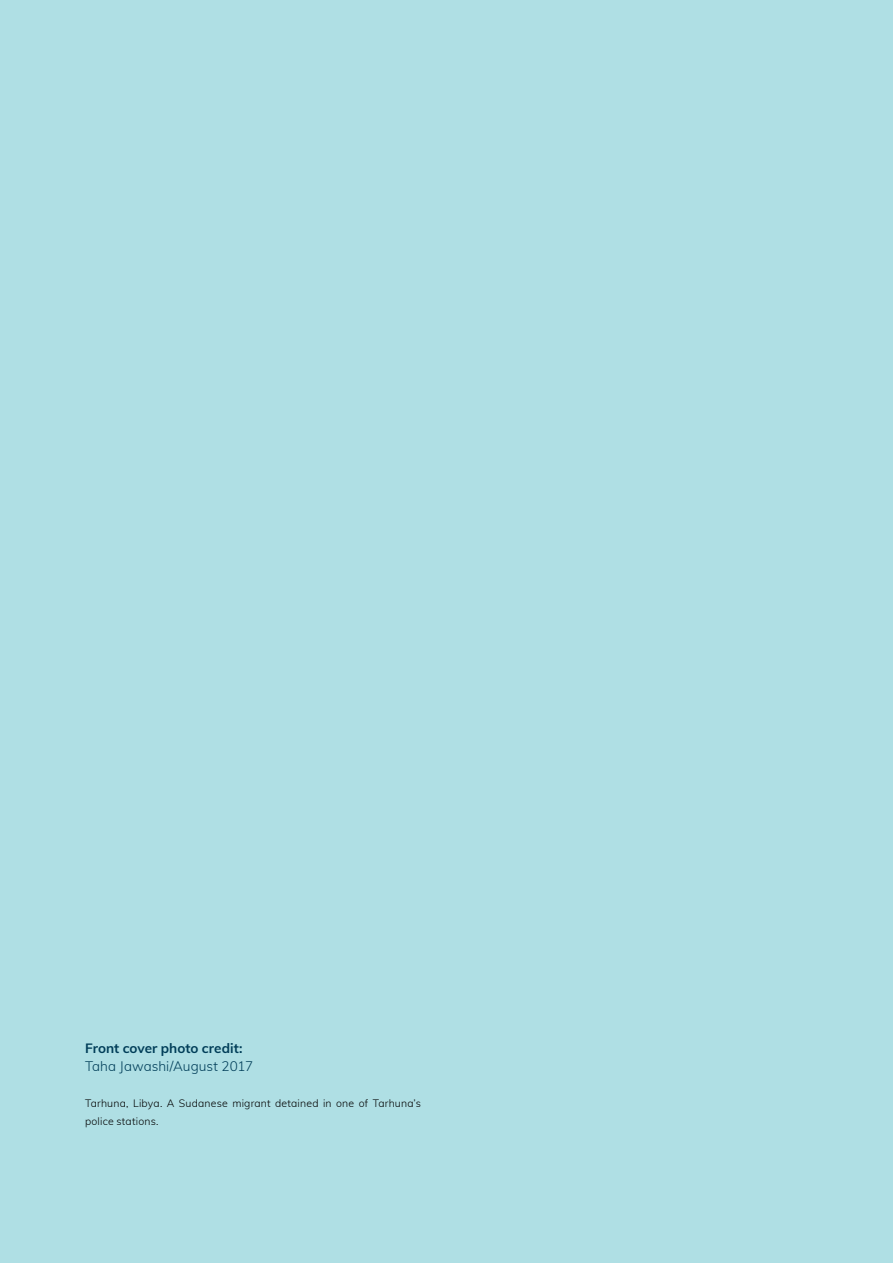
<style>
.page{position:relative;width:893px;height:1263px;background:#afdfe4}
.page>*{position:absolute;margin:0;border:0;box-sizing:border-box;transform-origin:0 0}
.t1{font:700 13.5px "Muli";color:#003d58}
.t2{font:300 13.5px "Muli";color:#003d58}
.t3{font:300 10.5px/18px "Muli";letter-spacing:.015em;color:#000}
</style>
<div class="page">
<p class="t1" style="left:85px;top:1038px;width:159px">Front cover photo credit:</p>
<p class="t2" style="left:85px;top:1056px;width:170px">Taha Jawashi/August 2017</p>
<p class="t3" style="left:85px;top:1093px;width:337px">Tarhuna, Libya. A Sudanese migrant detained in one of Tarhuna’s police stations.</p>
</div>
